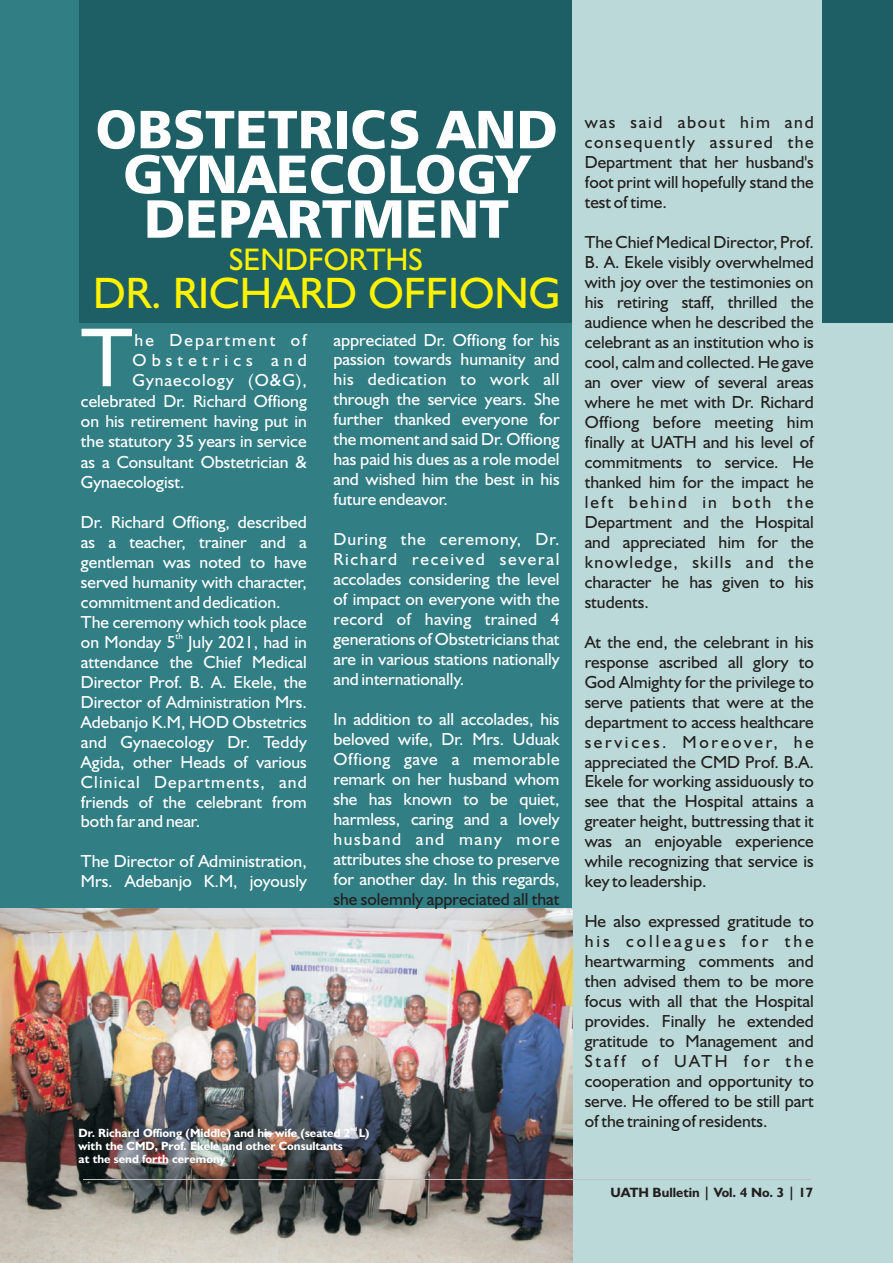
<style>
.page{position:relative;width:893px;height:1263px;background:#bcd9d9}
.page>*{position:absolute;margin:0;border:0;box-sizing:border-box;transform-origin:0 0}
.t1{font:84.15px "Humanist 521 BT";color:#fff}
.t2{font:53.85px/44.7px "Humanist 777 BT Black B";color:#fff;text-align:center}
.t3{font:44.1px "Humanist 521 BT";color:#fff200}
.t4{font:31.35px "Humanist 521 BT";color:#fff200}
.t5{font:17.55px/20px "Humanist 521 BT";color:#231f20;text-align:justify}
.t6{font:17.55px/20px "Humanist 521 BT";color:#fff;text-align:justify}
.t7{font:17.55px "Humanist 521 BT";letter-spacing:.06em;color:#fff}
.t8{font:17.55px "Humanist 521 BT";letter-spacing:.12em;color:#fff}
.t9{font:17.55px "Humanist 521 BT";letter-spacing:.29em;color:#fff}
.t10{font:700 13.5px "Humanist 521 BT";color:#231f20}
.t11{font:700 12px/12.9px "Humanist 521 BT";color:#fff}
.t12{font:8.7px "Humanist 521 BT";color:#fff}
.t13{font:700 6px "Humanist 521 BT";color:#fff}
</style>
<div class="page">
<div style="left:0;top:0;width:572px;height:1263px;background:#317e85"></div>
<div style="left:79px;top:0;width:493px;height:322px;background:#1d5f65"></div>
<img style="left:0;top:909px;width:572px;height:354px">
<div style="left:822px;top:0;width:71px;height:322px;background:#1d5f65"></div>
<hr style="left:83px;top:1179px;width:727px;height:1px;background:#bcbec0">
<h2 class="t2" style="left:95px;top:112px;width:463px">OBSTETRICS AND<br>GYNAECOLOGY<br>DEPARTMENT</h2>
<h3 class="t4" style="left:229px;top:246px;width:195px">SENDFORTHS</h3>
<h3 class="t3" style="left:93px;top:275px;width:468px">DR. RICHARD OFFIONG</h3>
<h1 class="t1" style="left:81px;top:322px;width:53px">T</h1>
<p class="t8" style="left:135px;top:332px;width:174px">he Department of</p>
<p class="t9" style="left:133px;top:352px;width:176px">Obstetrics and</p>
<p class="t7" style="left:133px;top:373px;width:176px">Gynaecology (O&amp;G),</p>
<p class="t6" style="left:81px;top:392px;width:227px">celebrated Dr. Richard Offiong</p>
<p class="t6" style="left:81px;top:412px;width:227px">on his retirement having put in</p>
<p class="t6" style="left:81px;top:433px;width:227px">the statutory 35 years in service</p>
<p class="t6" style="left:81px;top:453px;width:227px">as a Consultant Obstetrician &amp;</p>
<p class="t6" style="left:81px;top:473px;width:105px">Gynaecologist.</p>
<p class="t6" style="left:81px;top:513px;width:227px;text-align:left">Dr. Richard Offiong, described as a teacher, trainer and a gentleman was noted to have served humanity with character, commitment and dedication.<br>The ceremony which took place</p>
<p class="t12" style="left:176px;top:632px;width:9px">th</p>
<p class="t6" style="left:81px;top:633px;width:227px">on Monday 5 July 2021, had in attendance the Chief Medical Director Prof. B. A. Ekele, the Director of Administration Mrs.<br>Adebanjo K.M, HOD Obstetrics and Gynaecology Dr. Teddy Agida, other Heads of various Clinical Departments, and friends of the celebrant from both far and near.</p>
<p class="t6" style="left:81px;top:853px;width:227px">The Director of Administration,<br>Mrs. Adebanjo K.M, joyously</p>
<p class="t6" style="left:333px;top:331px;width:228px">appreciated Dr. Offiong for his passion towards humanity and his dedication to work all through the service years. She further thanked everyone for the moment and said Dr. Offiong has paid his dues as a role model and wished him the best in his future endeavor.</p>
<p class="t6" style="left:333px;top:531px;width:228px">During the ceremony, Dr.<br>Richard received several accolades considering the level of impact on everyone with the record of having trained 4 generations of Obstetricians that are in various stations nationally and internationally.</p>
<p class="t6" style="left:333px;top:710px;width:228px">In addition to all accolades, his beloved wife, Dr. Mrs. Uduak Offiong gave a memorable remark on her husband whom she has known to be quiet, harmless, caring and a lovely husband and many more attributes she chose to preserve for another day. In this regards,</p>
<p class="t5" style="left:333px;top:890px;width:228px">she solemnly appreciated all that</p>
<p class="t13" style="left:350px;top:1126px;width:8px">nd</p>
<p class="t11" style="left:78px;top:1127px;width:293px">Dr. Richard Offiong (Middle) and his wife (seated 2 L) with the CMD, Prof. Ekele and other Consultants<br>at the send forth ceremony</p>
<p class="t5" style="left:585px;top:114px;width:231px">was said about him and consequently assured the Department that her husband's foot print will hopefully stand the test of time.</p>
<p class="t5" style="left:585px;top:234px;width:231px">The Chief Medical Director, Prof.<br>B. A. Ekele visibly overwhelmed with joy over the testimonies on his retiring staff, thrilled the audience when he described the celebrant as an institution who is cool, calm and collected. He gave an over view of several areas where he met with Dr. Richard Offiong before meeting him finally at UATH and his level of commitments to service. He thanked him for the impact he left behind in both the Department and the Hospital and appreciated him for the knowledge, skills and the character he has given to his students.</p>
<p class="t5" style="left:585px;top:633px;width:231px">At the end, the celebrant in his response ascribed all glory to God Almighty for the privilege to serve patients that were at the department to access healthcare services. Moreover, he appreciated the CMD Prof. B.A.<br>Ekele for working assiduously to see that the Hospital attains a greater height, buttressing that it was an enjoyable experience while recognizing that service is key to leadership.</p>
<p class="t5" style="left:585px;top:913px;width:231px">He also expressed gratitude to his colleagues for the heartwarming comments and then advised them to be more focus with all that the Hospital provides. Finally he extended gratitude to Management and Staff of UATH for the cooperation and opportunity to serve. He offered to be still part of the training of residents.</p>
<p class="t10" style="left:610px;top:1187px;width:204px">UATH Bulletin | Vol. 4 No. 3 | 17</p>
</div>
